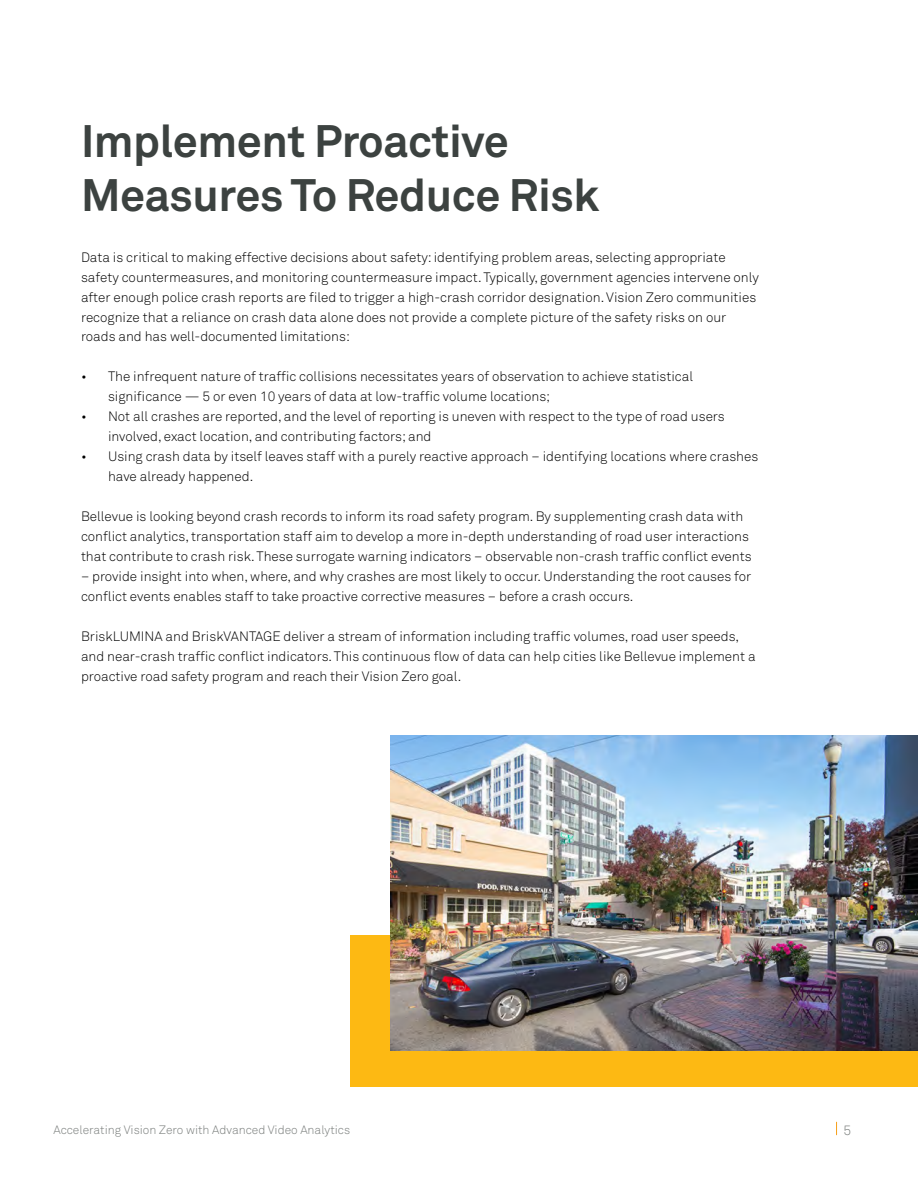
<style>
.page{position:relative;width:918px;height:1188px;background:#fff}
.page>*{position:absolute;margin:0;border:0;box-sizing:border-box;transform-origin:0 0}
.t1{font:700 45px/54px "Akkurat Pro";letter-spacing:-.01em;color:#3c4240}
.t2{font:300 13.5px/20px "Akkurat Pro";color:#000}
.t3{font:300 13.5px "Akkurat Pro";color:#797d7b}
.t4{font:300 12px "Akkurat Pro";color:#797d7b}
</style>
<div class="page">
<svg style="left:836px;top:1122px;width:1px;height:13px"></svg>
<div style="left:350px;top:935px;width:568px;height:152px;background:#fdb913"></div>
<img style="left:390px;top:736px;width:528px;height:314px">
<h1 class="t1" style="left:81px;top:113px;width:520px">Implement Proactive<br>Measures To Reduce Risk</h1>
<p class="t2" style="left:81px;top:247px;width:679px">Data is critical to making effective decisions about safety: identifying problem areas, selecting appropriate safety countermeasures, and monitoring countermeasure impact. Typically, government agencies intervene only after enough police crash reports are filed to trigger a high-crash corridor designation. Vision Zero communities recognize that a reliance on crash data alone does not provide a complete picture of the safety risks on our roads and has well-documented limitations:</p>
<p class="t2" style="left:108px;top:367px;width:587px;text-indent:-27px">• The infrequent nature of traffic collisions necessitates years of observation to achieve statistical significance — 5 or even 10 years of data at low-traffic volume locations;</p>
<p class="t2" style="left:108px;top:407px;width:618px;text-indent:-27px">• Not all crashes are reported, and the level of reporting is uneven with respect to the type of road users involved, exact location, and contributing factors; and</p>
<p class="t2" style="left:108px;top:447px;width:652px;text-indent:-27px">• Using crash data by itself leaves staff with a purely reactive approach – identifying locations where crashes have already happened.</p>
<p class="t2" style="left:81px;top:506px;width:672px">Bellevue is looking beyond crash records to inform its road safety program. By supplementing crash data with conflict analytics, transportation staff aim to develop a more in-depth understanding of road user interactions that contribute to crash risk. These surrogate warning indicators – observable non-crash traffic conflict events</p>
<p class="t2" style="left:81px;top:566px;width:672px">– provide insight into when, where, and why crashes are most likely to occur. Understanding the root causes for conflict events enables staff to take proactive corrective measures – before a crash occurs.</p>
<p class="t2" style="left:81px;top:626px;width:676px">BriskLUMINA and BriskVANTAGE deliver a stream of information including traffic volumes, road user speeds, and near-crash traffic conflict indicators. This continuous flow of data can help cities like Bellevue implement a proactive road safety program and reach their Vision Zero goal.</p>
<p class="t4" style="left:53px;top:1122px;width:298px">Accelerating Vision Zero with Advanced Video Analytics</p>
<p class="t3" style="left:843px;top:1122px;width:9px">5</p>
</div>
